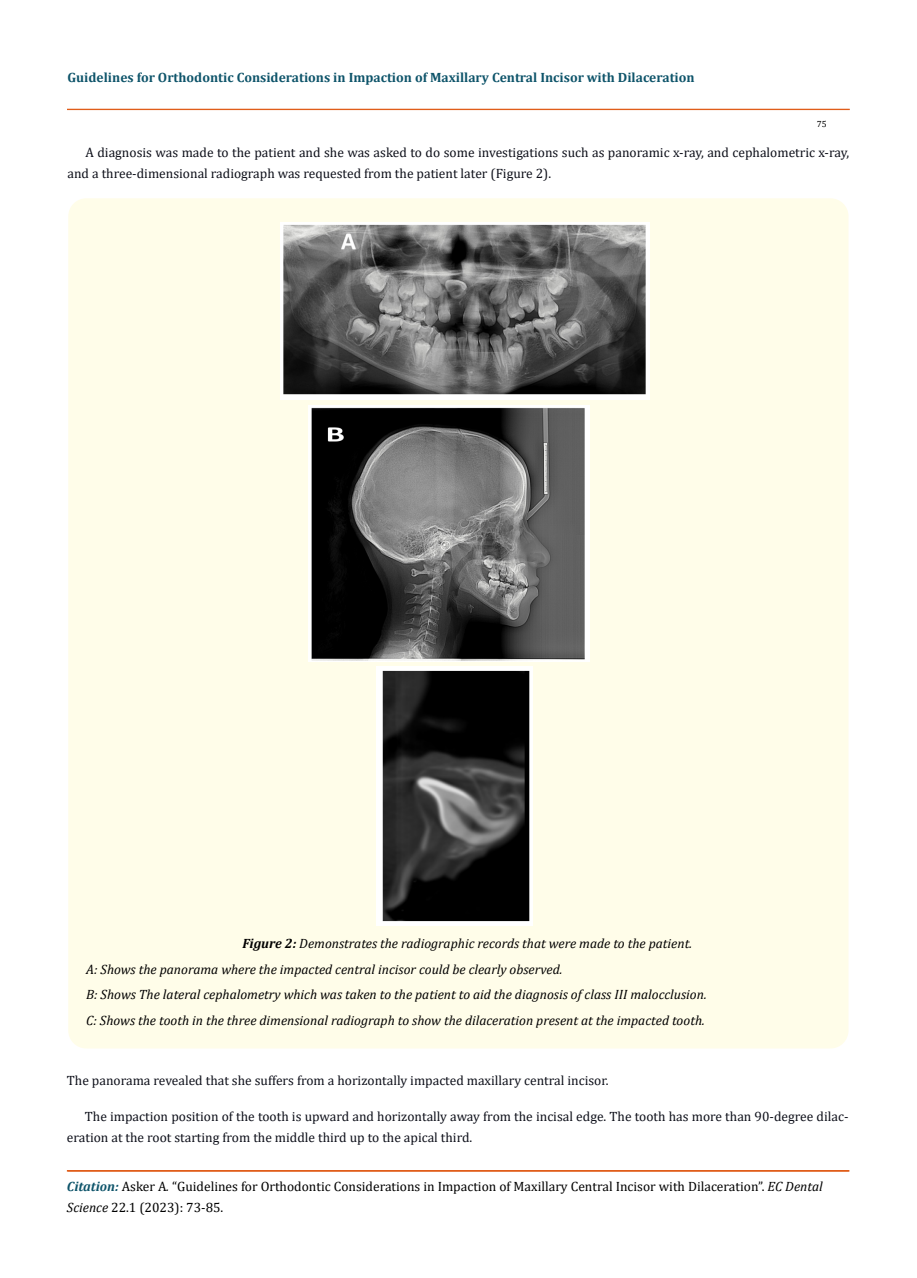
<style>
.page{position:relative;width:917px;height:1278px;background:#fff}
.page>*{position:absolute;margin:0;border:0;box-sizing:border-box;transform-origin:0 0}
.t1{font:13.5px/21px "Cambria";color:#0e101a}
.t2{font:italic 13.5px/25.5px "Cambria";color:#000}
.t3{font:13.5px/21px "Cambria";color:#000}
.t4{font:700 13.5px "Cambria";color:#0e546a}
.t5{font:9px "Cambria";color:#000}
.s1{font-weight:700}
.s2{font-weight:700;font-style:italic;color:#0e546a}
.s3{font-style:italic}
</style>
<div class="page">
<div style="left:67px;top:109px;width:782px;height:1px;border:1px solid #e05d1a"></div>
<div style="left:67px;top:1171px;width:782px;height:1px;border:1px solid #e05d1a"></div>
<div style="left:68px;top:198px;width:780px;height:850px;background:#fffde9;border-radius:18px"></div>
<img style="left:281px;top:223px;width:368px;height:177px">
<img style="left:308px;top:405px;width:282px;height:256px">
<img style="left:376px;top:666px;width:157px;height:260px">
<p class="t4" style="left:68px;top:68px;width:628px">Guidelines for Orthodontic Considerations in Impaction of Maxillary Central Incisor with Dilaceration</p>
<p class="t5" style="left:816px;top:118px;width:11px">75</p>
<p class="t1" style="left:68px;top:142px;width:783px;text-indent:18px">A diagnosis was made to the patient and she was asked to do some investigations such as panoramic x-ray, and cephalometric x-ray, and a three-dimensional radiograph was requested from the patient later (Figure 2).</p>
<p class="t2" style="left:86px;top:930px;width:622px;text-indent:156px"><span class="s1">Figure 2:</span> Demonstrates the radiographic records that were made to the patient.<br>A: Shows the panorama where the impacted central incisor could be clearly observed.<br>B: Shows The lateral cephalometry which was taken to the patient to aid the diagnosis of class III malocclusion.<br>C: Shows the tooth in the three dimensional radiograph to show the dilaceration present at the impacted tooth.</p>
<p class="t1" style="left:67px;top:1070px;width:543px">The panorama revealed that she suffers from a horizontally impacted maxillary central incisor.</p>
<p class="t1" style="left:67px;top:1106px;width:783px;text-indent:18px">The impaction position of the tooth is upward and horizontally away from the incisal edge. The tooth has more than 90-degree dilac&shy;eration at the root starting from the middle third up to the apical third.</p>
<p class="t3" style="left:67px;top:1176px;width:757px"><span class="s2">Citation:</span> Asker A<span class="s3">.</span> “Guidelines for Orthodontic Considerations in Impaction of Maxillary Central Incisor with Dilaceration”. <span class="s3">EC Dental<br>Science</span> 22.1 (2023): 73-85.</p>
</div>
